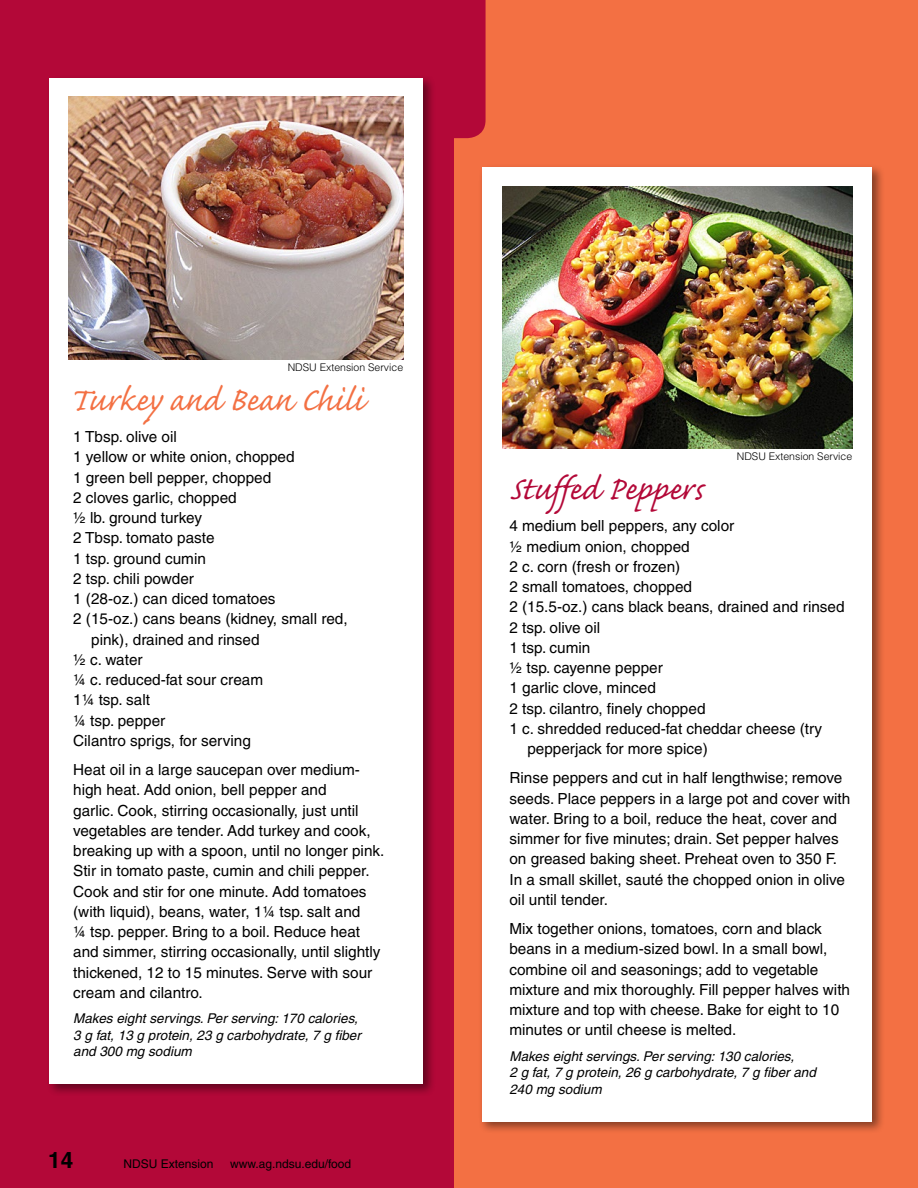
<style>
.page{position:relative;width:918px;height:1188px;background:#fff}
.page>*{position:absolute;margin:0;border:0;box-sizing:border-box;transform-origin:0 0}
.Recipe_name{font:42px "Caflisch Script";color:#f37043}
.Recipe_name-2{font:42px "Caflisch Script";color:#b30838}
.t1{font:700 22.5px "Helvetica";color:#000}
.Recipe_first_paragra{font:15.3px/20.2px "Helvetica";color:#000}
.Recipe_ingredients{font:15.3px/20.2px "Helvetica";color:#000}
.Body_text{font:15.3px/20.2px "Helvetica";color:#000}
.Recipe_nutrition_inf{font:italic 13.5px/16.5px "Helvetica";color:#000}
.t2{font:12px "Helvetica";color:#000}
.t3{font:300 10.5px "Helvetica";color:#000}
</style>
<div class="page">
<div style="left:453px;top:0;width:465px;height:1188px;background:#f37043"></div>
<div style="left:0;top:0;width:453px;height:1188px;background:#b30838"></div>
<div style="left:453px;top:0;width:33px;height:138px;background:#b30838"></div>
<div style="left:46px;top:74px;width:389px;height:1022px;background:#000;opacity:.45"></div>
<div style="left:49px;top:78px;width:374px;height:1006px;background:#fff"></div>
<div style="left:478px;top:163px;width:407px;height:972px;background:#000;opacity:.45"></div>
<div style="left:482px;top:167px;width:390px;height:955px;background:#fff"></div>
<img style="left:502px;top:186px;width:350px;height:263px">
<img style="left:68px;top:97px;width:335px;height:263px">
<p class="t3" style="left:288px;top:361px;width:117px">NDSU Extension Service</p>
<p class="Recipe_name" style="left:69px;top:378px;width:296px">Turkey and Bean Chili</p>
<p class="Recipe_ingredients" style="left:73px;top:426px;width:105px">1 Tbsp. olive oil</p>
<p class="Recipe_ingredients" style="left:73px;top:447px;width:223px">1 yellow or white onion, chopped</p>
<p class="Recipe_ingredients" style="left:73px;top:467px;width:200px">1 green bell pepper, chopped</p>
<p class="Recipe_ingredients" style="left:73px;top:487px;width:165px">2 cloves garlic, chopped</p>
<p class="Recipe_ingredients" style="left:73px;top:507px;width:130px">½ lb. ground turkey</p>
<p class="Recipe_ingredients" style="left:73px;top:528px;width:143px">2 Tbsp. tomato paste</p>
<p class="Recipe_ingredients" style="left:73px;top:548px;width:134px">1 tsp. ground cumin</p>
<p class="Recipe_ingredients" style="left:73px;top:568px;width:122px">2 tsp. chili powder</p>
<p class="Recipe_ingredients" style="left:73px;top:588px;width:204px">1 (28-oz.) can diced tomatoes</p>
<p class="Recipe_ingredients" style="left:91px;top:609px;width:258px;text-indent:-18px">2 (15-oz.) cans beans (kidney, small red, pink), drained and rinsed</p>
<p class="Recipe_ingredients" style="left:73px;top:649px;width:71px">½ c. water</p>
<p class="Recipe_ingredients" style="left:73px;top:669px;width:191px">¼ c. reduced-fat sour cream</p>
<p class="Recipe_ingredients" style="left:73px;top:690px;width:78px">1¼ tsp. salt</p>
<p class="Recipe_ingredients" style="left:73px;top:710px;width:94px">¼ tsp. pepper</p>
<p class="Recipe_ingredients" style="left:73px;top:730px;width:179px">Cilantro sprigs, for serving</p>
<p class="Recipe_first_paragra" style="left:73px;top:759px;width:313px">Heat oil in a large saucepan over medium&shy;high heat. Add onion, bell pepper and<br>garlic. Cook, stirring occasionally, just until vegetables are tender. Add turkey and cook, breaking up with a spoon, until no longer pink.<br>Stir in tomato paste, cumin and chili pepper.<br>Cook and stir for one minute. Add tomatoes (with liquid), beans, water, 1¼ tsp. salt and<br>¼ tsp. pepper. Bring to a boil. Reduce heat and simmer, stirring occasionally, until slightly thickened, 12 to 15 minutes. Serve with sour cream and cilantro.</p>
<p class="Recipe_nutrition_inf" style="left:73px;top:1010px;width:289px">Makes eight servings. Per serving: 170 calories,<br>3 g fat, 13 g protein, 23 g carbohydrate, 7 g fiber and 300 mg sodium</p>
<h2 class="t1" style="left:48px;top:1147px;width:27px">14</h2>
<p class="t2" style="left:123px;top:1157px;width:92px">NDSU Extension</p>
<p class="t2" style="left:230px;top:1157px;width:122px">www.ag.ndsu.edu/food</p>
<p class="t3" style="left:737px;top:450px;width:117px">NDSU Extension Service</p>
<p class="Recipe_name-2" style="left:509px;top:468px;width:195px">Stuffed Peppers</p>
<p class="Recipe_ingredients" style="left:509px;top:516px;width:226px">4 medium bell peppers, any color</p>
<p class="Recipe_ingredients" style="left:509px;top:536px;width:182px">½ medium onion, chopped</p>
<p class="Recipe_ingredients" style="left:509px;top:556px;width:172px">2 c. corn (fresh or frozen)</p>
<p class="Recipe_ingredients" style="left:509px;top:576px;width:184px">2 small tomatoes, chopped</p>
<p class="Recipe_ingredients" style="left:509px;top:597px;width:337px">2 (15.5-oz.) cans black beans, drained and rinsed</p>
<p class="Recipe_ingredients" style="left:509px;top:617px;width:92px">2 tsp. olive oil</p>
<p class="Recipe_ingredients" style="left:509px;top:637px;width:83px">1 tsp. cumin</p>
<p class="Recipe_ingredients" style="left:509px;top:657px;width:155px">½ tsp. cayenne pepper</p>
<p class="Recipe_ingredients" style="left:509px;top:678px;width:148px">1 garlic clove, minced</p>
<p class="Recipe_ingredients" style="left:509px;top:698px;width:198px">2 tsp. cilantro, finely chopped</p>
<p class="Recipe_ingredients" style="left:527px;top:718px;width:296px;text-indent:-18px">1 c. shredded reduced-fat cheddar cheese (try pepperjack for more spice)</p>
<p class="Recipe_first_paragra" style="left:509px;top:768px;width:342px">Rinse peppers and cut in half lengthwise; remove seeds. Place peppers in a large pot and cover with water. Bring to a boil, reduce the heat, cover and simmer for five minutes; drain. Set pepper halves on greased baking sheet. Preheat oven to 350 F.<br>In a small skillet, sauté the chopped onion in olive oil until tender.</p>
<p class="Body_text" style="left:509px;top:918px;width:342px">Mix together onions, tomatoes, corn and black beans in a medium-sized bowl. In a small bowl, combine oil and seasonings; add to vegetable mixture and mix thoroughly. Fill pepper halves with mixture and top with cheese. Bake for eight to 10 minutes or until cheese is melted.</p>
<p class="Recipe_nutrition_inf" style="left:509px;top:1048px;width:308px">Makes eight servings. Per serving: 130 calories,<br>2 g fat, 7 g protein, 26 g carbohydrate, 7 g fiber and<br>240 mg sodium</p>
</div>
